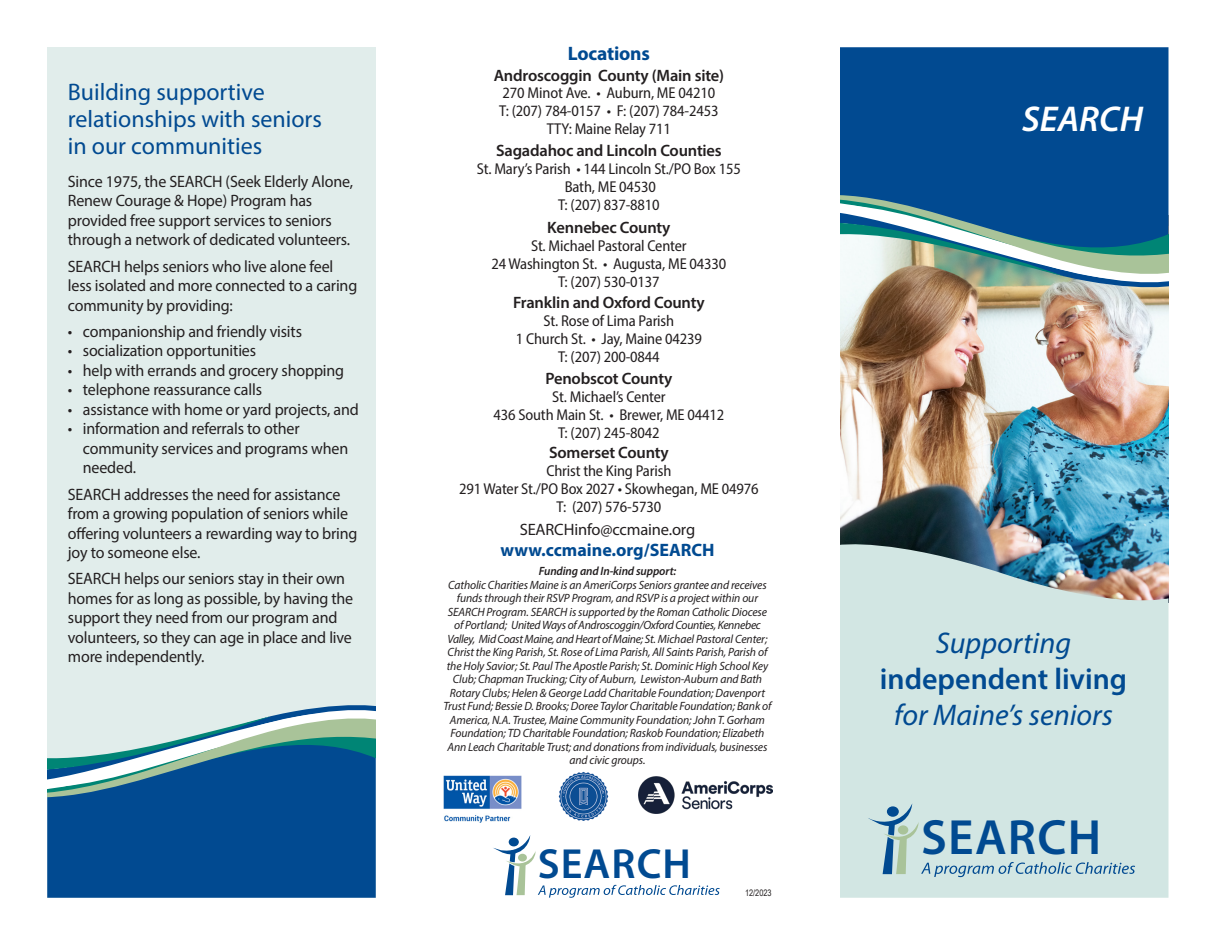
<style>
.page{position:relative;width:1215px;height:945px;background:#fff}
.page>*{position:absolute;margin:0;border:0;box-sizing:border-box;transform-origin:0 0}
.t1{font:600 49.8px "Myriad Pro";letter-spacing:.025em;color:#014a91}
.t2{font:600 42.3px "Myriad Pro";letter-spacing:.025em;color:#014a91}
.t3{font:italic 36px "Myriad Variable Concept";color:#fff}
.t4{font:italic 30px/36px "Myriad Pro";color:#014a91;text-align:center}
.t5{font:24px/27px "Myriad Pro";color:#014a91}
.t6{font:700 19.5px "Myriad Pro";letter-spacing:-.01em;color:#014a91}
.t7{font:700 18px "Myriad Pro";color:#014a91}
.t8{font:16.5px/19.5px "Myriad Pro";letter-spacing:-.01em;color:#231f20}
.t9{font:16.5px "Myriad Variable Concept";letter-spacing:-.01em;color:#231f20}
.t10{font:semi-condensed 15.75px/18px "Myriad Pro";letter-spacing:-.01em;color:#231f20;text-align:center}
.t11{font:italic 12px/13.5px "Myriad Pro";letter-spacing:-.01em;color:#231f20;text-align:center}
.t12{font:9px "Arial Narrow";color:#231f20}
.s1{font-family:"Myriad Variable Concept"}
.s2{font-family:"Myriad Variable Concept";font-style:normal}
</style>
<div class="page">
<img style="left:840px;top:287px;width:329px;height:251px">
<div style="left:840px;top:47px;width:329px;height:148px;background:#014a91"></div>
<svg style="left:840px;top:538px;width:329px;height:360px;background:#c5d9d8"></svg>
<div style="left:47px;top:47px;width:329px;height:851px;background:#e1edeb"></div>
<svg style="left:493px;top:835px;width:227px;height:63px"></svg>
<img style="left:558px;top:771px;width:51px;height:50px">
<img style="left:443px;top:775px;width:78px;height:47px">
<img style="left:638px;top:776px;width:134px;height:38px">
<svg style="left:868px;top:803px;width:267px;height:74px;background:#c3dbdc"></svg>
<div style="left:47px;top:797px;width:329px;height:101px;background:#014a91"></div>
<svg style="left:47px;top:705px;width:329px;height:92px"></svg>
<svg style="left:840px;top:195px;width:329px;height:92px"></svg>
<p class="t5" style="left:68px;top:78px;width:256px">Building supportive relationships with seniors in our communities</p>
<p class="t8" style="left:68px;top:171px;width:287px">Since 1975, the SEARCH (Seek Elderly Alone, Renew Courage &amp; Hope) Program has provided free support services to seniors through a network of dedicated volunteers.</p>
<p class="t8" style="left:68px;top:256px;width:291px">SEARCH helps seniors who live alone feel less isolated and more connected to a caring community by providing:</p>
<p class="t8" style="left:68px;top:321px;width:236px">• companionship and friendly visits</p>
<p class="t8" style="left:68px;top:341px;width:190px">• socialization opportunities</p>
<p class="t8" style="left:68px;top:360px;width:278px">• help with errands and grocery shopping</p>
<p class="t8" style="left:68px;top:380px;width:196px">• telephone reassurance calls</p>
<p class="t8" style="left:68px;top:399px;width:292px">• assistance with home or yard projects, and</p>
<p class="t8" style="left:83px;top:419px;width:267px;text-indent:-15px">• information and referrals to other community services and programs when needed.</p>
<p class="t8" style="left:68px;top:484px;width:291px">SEARCH addresses the need for assistance from a growing population of seniors while offering volunteers a rewarding way to bring joy to someone else.</p>
<p class="t8" style="left:68px;top:569px;width:287px">SEARCH helps our seniors stay in their own homes for as long as possible, by having the support they need from our program and volunteers, so they can age in place and live more independently.</p>
<p class="t6" style="left:568px;top:41px;width:84px">Locations</p>
<p class="t9" style="left:494px;top:65px;width:232px">Androscoggin County (Main site)</p>
<p class="t10" style="left:503px;top:83px;width:214px">270 Minot Ave. • Auburn, ME 04210</p>
<p class="t10" style="left:499px;top:101px;width:221px">T: (207) 784-0157 • F: (207) 784-2453</p>
<p class="t10" style="left:547px;top:119px;width:126px">TTY: Maine Relay 711</p>
<p class="t9" style="left:496px;top:141px;width:227px">Sagadahoc and Lincoln Counties</p>
<p class="t10" style="left:477px;top:160px;width:265px">St. Mary’s Parish • 144 Lincoln St./PO Box 155</p>
<p class="t10" style="left:565px;top:178px;width:93px">Bath, ME 04530</p>
<p class="t10" style="left:558px;top:196px;width:103px">T: (207) 837-8810</p>
<p class="t9" style="left:547px;top:218px;width:125px">Kennebec County</p>
<p class="t10" style="left:531px;top:236px;width:157px">St. Michael Pastoral Center</p>
<p class="t10" style="left:491px;top:254px;width:236px">24 Washington St. • Augusta, ME 04330</p>
<p class="t10" style="left:558px;top:272px;width:103px">T: (207) 530-0137</p>
<p class="t9" style="left:513px;top:293px;width:193px">Franklin and Oxford County</p>
<p class="t10" style="left:516px;top:311px;width:188px">St. Rose of Lima Parish<br>1 Church St. • Jay, Maine 04239<br>T: (207) 200-0844</p>
<p class="t9" style="left:545px;top:369px;width:128px">Penobscot County</p>
<p class="t10" style="left:494px;top:388px;width:232px">St. Michael’s Center<br>436 South Main St. • Brewer, ME 04412</p>
<p class="t10" style="left:558px;top:424px;width:103px">T: (207) 245-8042</p>
<p class="t9" style="left:549px;top:443px;width:121px">Somerset County</p>
<p class="t10" style="left:546px;top:461px;width:126px">Christ the King Parish</p>
<p class="t10" style="left:459px;top:479px;width:301px">291 Water St./PO Box 2027 • Skowhegan, ME 04976</p>
<p class="t10" style="left:557px;top:497px;width:106px">T: (207) 576-5730</p>
<p class="t8" style="left:520px;top:519px;width:177px">SEARCHinfo@ccmaine.org</p>
<p class="t7" style="left:500px;top:538px;width:216px">www.ccmaine.org/SEARCH</p>
<p class="t11" style="left:444px;top:564px;width:330px"><span class="s1">Funding and In-kind support:<br></span>Catholic Charities Maine is an AmeriCorps Seniors grantee and receives funds through their RSVP Program, and RSVP is a project within our SEARCH Program. SEARCH is supported by the Roman Catholic Diocese of Portland; United Ways of Androscoggin/Oxford Counties, Kennebec Valley, Mid Coast Maine, and Heart of Maine; St. Michael Pastoral Center; Christ the King Parish, St. Rose of Lima Parish, All Saints Parish, Parish of the Holy Savior; St. Paul The Apostle Parish; St. Dominic High School Key Club; Chapman Trucking; City of Auburn, Lewiston-Auburn and Bath Rotary Clubs; Helen &amp; George Ladd Charitable Foundation; Davenport Trust Fund; Bessie D. Brooks; Doree Taylor Charitable Foundation; Bank of America, N.A. Trustee, Maine Community Foundation; John T. Gorham Foundation; TD Charitable Foundation; Raskob Foundation; Elizabeth Ann Leach Charitable Trust; and donations from individuals, businesses and civic groups.</p>
<p class="t2" style="left:538px;top:837px;width:155px">SEARCH</p>
<p class="t12" style="left:745px;top:886px;width:28px">12/2023</p>
<p class="t3" style="left:1022px;top:97px;width:122px">SEARCH</p>
<p class="t4" style="left:880px;top:624px;width:249px">Supporting <span class="s2">independent living </span>for Maine’s seniors</p>
<p class="t1" style="left:921px;top:806px;width:182px">SEARCH</p>
</div>
